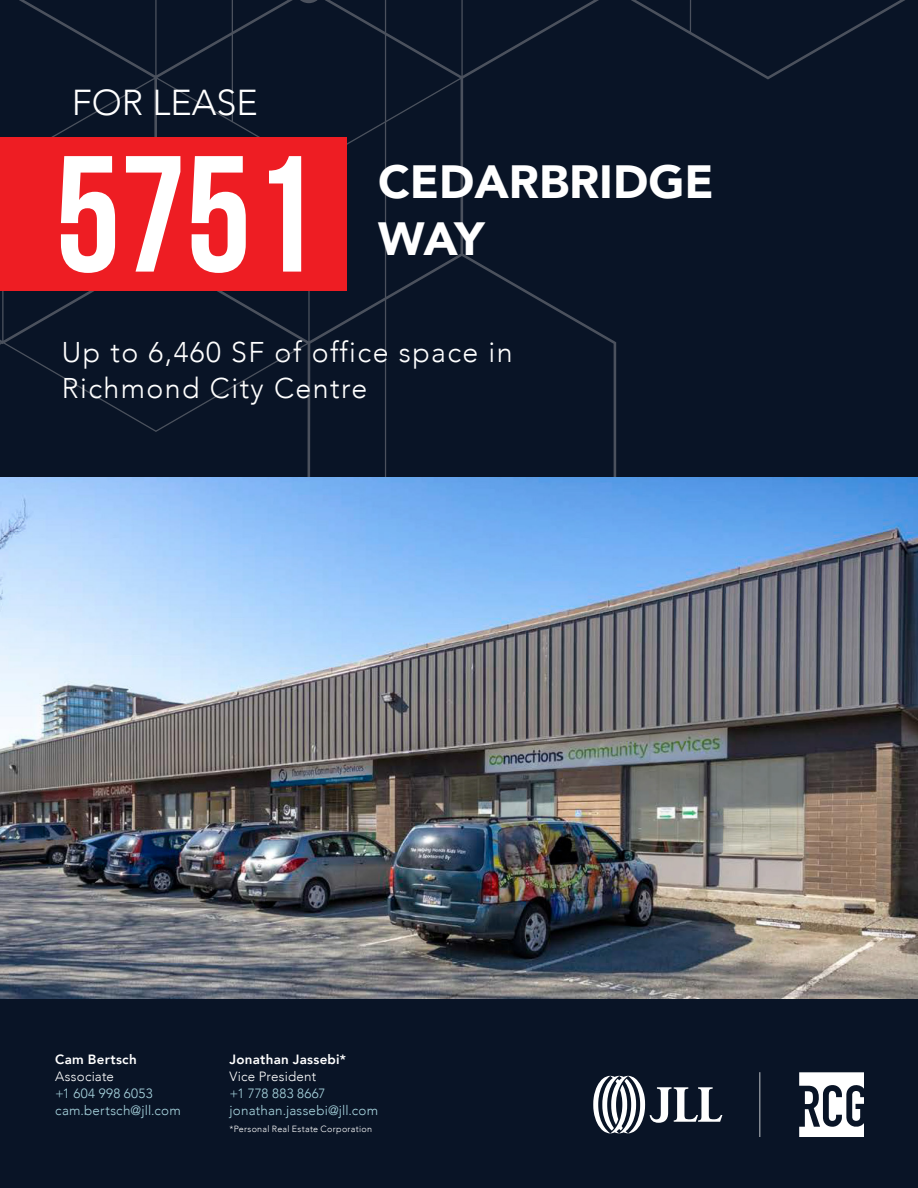
<style>
.page{position:relative;width:918px;height:1188px;background:#fff}
.page>*{position:absolute;margin:0;border:0;box-sizing:border-box;transform-origin:0 0}
.t1{font:700 165px "Bebas Neue";color:#fff}
.t2{font:900 46.5px/57px "Avenir";color:#fff}
.t3{font:300 36px "Avenir";color:#fff}
.t4{font:300 28.5px "Avenir";letter-spacing:.05em;color:#fff}
.Property_-_Body_Text{font:300 13.35px "Avenir";letter-spacing:.015em;color:#a9d6e0}
.Property_-_Body_Text-2{font:800 13.35px "Avenir";letter-spacing:.02em;color:#fff}
.Property_-_Body_Text-3{font:300 13.35px "Avenir";letter-spacing:.015em;color:#fff}
.Property_-_Body_Text-4{font:300 13.35px "Avenir";letter-spacing:.035em;color:#a9d6e0}
.Property_-_Body_Text-5{font:300 9px "Avenir";letter-spacing:.03em;color:#fff}
</style>
<div class="page">
<div style="left:0;top:0;width:918px;height:477px;background:#091426"></div>
<div style="left:0;top:138px;width:346px;height:153px;background:#ee1d23"></div>
<div style="left:0;top:999px;width:918px;height:189px;background:#091426"></div>
<img style="left:0;top:477px;width:918px;height:522px">
<svg style="left:593px;top:1076px;width:129px;height:57px"></svg>
<svg style="left:799px;top:1072px;width:65px;height:65px"></svg>
<hr style="left:759px;top:1072px;width:1px;height:65px;background:#fff">
<p class="t3" style="left:72px;top:81px;width:188px">FOR LEASE</p>
<p class="t1" style="left:55px;top:124px;width:263px">5751</p>
<p class="t2" style="left:378px;top:152px;width:337px">CEDARBRIDGE<br>WAY</p>
<p class="t4" style="left:62px;top:335px;width:452px">Up to 6,460 SF of office space in</p>
<p class="t4" style="left:62px;top:371px;width:307px">Richmond City Centre</p>
<p class="Property_-_Body_Text-2" style="left:55px;top:1049px;width:83px">Cam Bertsch</p>
<p class="Property_-_Body_Text-3" style="left:55px;top:1068px;width:60px">Associate</p>
<p class="Property_-_Body_Text-4" style="left:55px;top:1085px;width:99px">+1 604 998 6053</p>
<p class="Property_-_Body_Text" style="left:55px;top:1102px;width:127px">cam.bertsch@jll.com</p>
<p class="Property_-_Body_Text-2" style="left:230px;top:1049px;width:118px">Jonathan Jassebi*</p>
<p class="Property_-_Body_Text-3" style="left:230px;top:1068px;width:88px">Vice President</p>
<p class="Property_-_Body_Text" style="left:230px;top:1085px;width:97px">+1 778 883 8667</p>
<p class="Property_-_Body_Text" style="left:230px;top:1102px;width:150px">jonathan.jassebi@jll.com</p>
<p class="Property_-_Body_Text-5" style="left:230px;top:1124px;width:144px">*Personal Real Estate Corporation</p>
</div>
